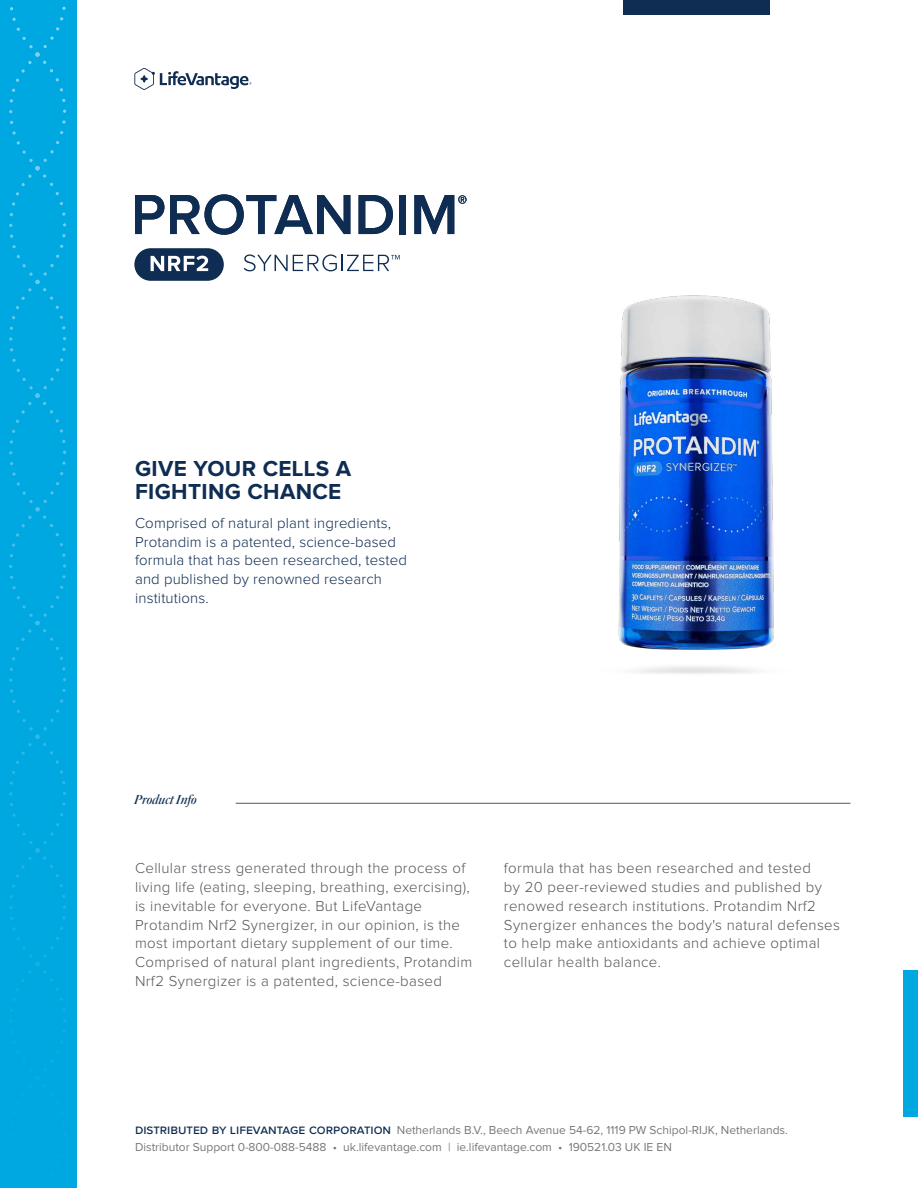
<style>
.page{position:relative;width:918px;height:1188px;background:#fff}
.page>*{position:absolute;margin:0;border:0;box-sizing:border-box;transform-origin:0 0}
.t1{font:700 22.5px/22.5px "Proxima Nova";letter-spacing:.015em;color:#0f2d52}
.t2{font:300 15px/18.8px "Proxima Nova";letter-spacing:.025em;color:#54565b}
.t3{font:300 15px/18.8px "Proxima Nova";letter-spacing:.01em;color:#0f2d52}
.t4{font:italic 500 13.5px "Quarto";color:#0f2d52}
.t5{font:12px/17.2px "Proxima Nova";color:#77787b}
.s1{font-weight:500;font-size:13.5px;color:#0f2d52}
</style>
<div class="page">
<div style="left:134px;top:248px;width:90px;height:33px;background:#0f2d52;border-radius:16px"></div>
<svg style="left:151px;top:256px;width:57px;height:15px"></svg>
<img style="left:618px;top:295px;width:156px;height:379px">
<svg style="left:359px;top:195px;width:34px;height:39px"></svg>
<div style="left:399px;top:195px;width:7px;height:39px;background:#0f2d52"></div>
<svg style="left:414px;top:195px;width:53px;height:39px"></svg>
<svg style="left:135px;top:195px;width:29px;height:39px"></svg>
<svg style="left:170px;top:194px;width:180px;height:41px"></svg>
<svg style="left:244px;top:254px;width:156px;height:17px"></svg>
<div style="left:0;top:0;width:77px;height:1188px;background:#00a8e1"></div>
<svg style="left:134px;top:68px;width:118px;height:22px"></svg>
<hr style="left:236px;top:803px;width:614px;height:1px;background:#54565b">
<svg style="left:9px;top:6px;width:57px;height:1065px"></svg>
<div style="left:623px;top:0;width:147px;height:14px;background:#0f2d52"></div>
<div style="left:904px;top:970px;width:14px;height:147px;background:#00a8e1"></div>
<h1 class="t1" style="left:135px;top:458px;width:218px">GIVE YOUR CELLS A<br>FIGHTING CHANCE</h1>
<p class="t3" style="left:135px;top:514px;width:273px">Comprised of natural plant ingredients, Protandim is a patented, science-based formula that has been researched, tested and published by renowned research institutions.</p>
<p class="t4" style="left:134px;top:790px;width:64px">Product Info</p>
<p class="t2" style="left:135px;top:859px;width:339px">Cellular stress generated through the process of living life (eating, sleeping, breathing, exercising), is inevitable for everyone. But LifeVantage Protandim Nrf2 Synergizer, in our opinion, is the most important dietary supplement of our time.<br>Comprised of natural plant ingredients, Protandim Nrf2 Synergizer is a patented, science-based</p>
<p class="t2" style="left:504px;top:859px;width:338px">formula that has been researched and tested<br>by 20 peer-reviewed studies and published by renowed research institutions. Protandim Nrf2<br>Synergizer enhances the body's natural defenses to help make antioxidants and achieve optimal cellular health balance.</p>
<p class="t5" style="left:135px;top:1122px;width:654px"><span class="s1">distributed by lifevantage corporation</span> Netherlands B.V., Beech Avenue 54-62, 1119 PW Schipol-RIJK, Netherlands.<br>Distributor Support 0-800-088-5488 • uk.lifevantage.com | ie.lifevantage.com • 190521.03 UK IE EN</p>
</div>
